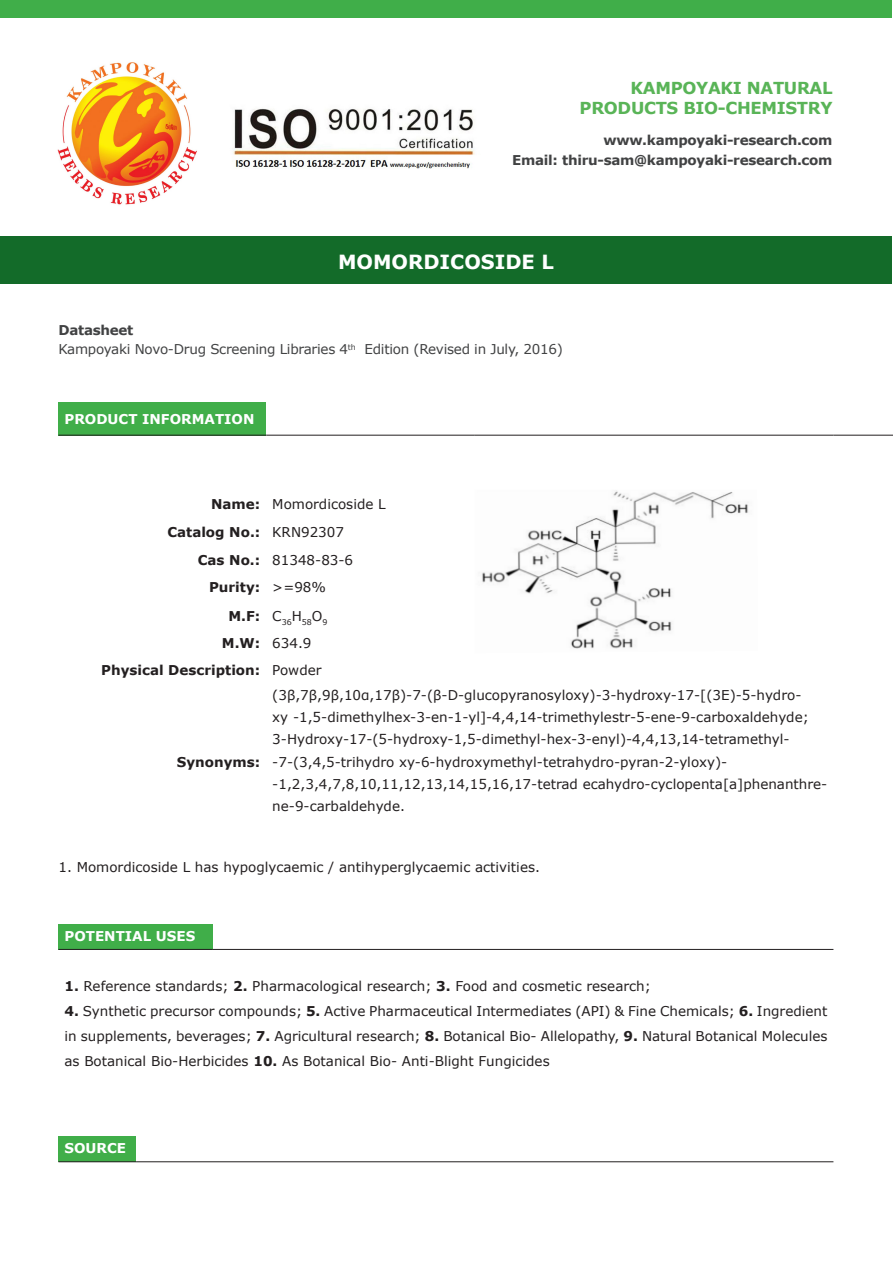
<style>
.page{position:relative;width:893px;height:1263px;background:#fff}
.page>*{position:absolute;margin:0;border:0;box-sizing:border-box;transform-origin:0 0}
.t1{font:700 19.5px "Verdana";color:#fff}
.t2{font:700 16.5px "Verdana";letter-spacing:-.02em;color:#59b457}
.t3{font:13.5px/22.2px "Verdana";color:#231f20}
.t4{font:700 13.5px "Verdana";letter-spacing:-.02em;color:#414243}
.t5{font:700 13.5px "Verdana";color:#231f20}
.t6{font:13.5px "Verdana";letter-spacing:-.02em;color:#414243}
.t7{font:700 13.5px "Verdana";color:#fff}
.t8{font:7.8px "Verdana";color:#231f20}
.s1{font-weight:700}
</style>
<div class="page">
<img style="left:232px;top:108px;width:243px;height:61px">
<img style="left:57px;top:62px;width:140px;height:143px">
<div style="left:0;top:0;width:892px;height:17px;background:#40ae49"></div>
<div style="left:0;top:236px;width:891px;height:47px;background:#136b29"></div>
<div style="left:58px;top:402px;width:208px;height:33px;background:#40ae49"></div>
<hr style="left:58px;top:435px;width:208px;height:1px;background:#231f20">
<hr style="left:266px;top:435px;width:209px;height:1px;background:#231f20">
<hr style="left:475px;top:435px;width:358px;height:1px;background:#231f20">
<hr style="left:833px;top:435px;width:60px;height:1px;background:#231f20">
<img style="left:481px;top:490px;width:268px;height:159px">
<div style="left:58px;top:924px;width:155px;height:25px;background:#40ae49"></div>
<hr style="left:58px;top:949px;width:155px;height:1px;background:#231f20">
<hr style="left:213px;top:949px;width:620px;height:1px;background:#231f20">
<div style="left:58px;top:1137px;width:78px;height:25px;background:#40ae49"></div>
<hr style="left:58px;top:1161px;width:78px;height:1px;background:#231f20">
<hr style="left:136px;top:1161px;width:697px;height:1px;background:#231f20">
<p class="t2" style="left:631px;top:78px;width:203px">KAMPOYAKI NATURAL</p>
<p class="t2" style="left:580px;top:97px;width:254px">PRODUCTS BIO-CHEMISTRY</p>
<p class="t4" style="left:603px;top:132px;width:231px">www.kampoyaki-research.com</p>
<p class="t4" style="left:512px;top:151px;width:322px">Email: thiru-sam@kampoyaki-research.com</p>
<p class="t1" style="left:338px;top:249px;width:217px">MOMORDICOSIDE L</p>
<p class="t4" style="left:58px;top:321px;width:76px">Datasheet</p>
<p class="t6" style="left:58px;top:341px;width:506px">Kampoyaki Novo-Drug Screening Libraries 4<sup>th</sup> Edition (Revised in July, 2016)</p>
<p class="t7" style="left:64px;top:410px;width:192px">PRODUCT INFORMATION</p>
<p class="t5" style="left:211px;top:495px;width:51px">Name:</p>
<p class="t3" style="left:272px;top:493px;width:115px">Momordicoside L</p>
<p class="t5" style="left:167px;top:523px;width:94px">Catalog No.:</p>
<p class="t3" style="left:272px;top:521px;width:73px">KRN92307</p>
<p class="t5" style="left:198px;top:551px;width:64px">Cas No.:</p>
<p class="t3" style="left:272px;top:549px;width:82px">81348-83-6</p>
<p class="t5" style="left:209px;top:578px;width:53px">Purity:</p>
<p class="t3" style="left:272px;top:576px;width:55px">&gt;=98%</p>
<p class="t5" style="left:228px;top:607px;width:33px">M.F:</p>
<p class="t8" style="left:272px;top:617px;width:57px"><sup>C</sup>36<sup>H</sup>58<sup>O</sup>9</p>
<p class="t5" style="left:222px;top:635px;width:40px">M.W:</p>
<p class="t3" style="left:272px;top:633px;width:41px">634.9</p>
<p class="t5" style="left:101px;top:661px;width:161px">Physical Description:</p>
<p class="t3" style="left:272px;top:659px;width:51px">Powder</p>
<p class="t5" style="left:177px;top:753px;width:85px">Synonyms:</p>
<p class="t3" style="left:272px;top:684px;width:557px">(3β,7β,9β,10α,17β)-7-(β-D-glucopyranosyloxy)-3-hydroxy-17-[(3E)-5-hydro-<br>xy -1,5-dimethylhex-3-en-1-yl]-4,4,14-trimethylestr-5-ene-9-carboxaldehyde; 3-Hydroxy-17-(5-hydroxy-1,5-dimethyl-hex-3-enyl)-4,4,13,14-tetramethyl--7-(3,4,5-trihydro xy-6-hydroxymethyl-tetrahydro-pyran-2-yloxy)- -1,2,3,4,7,8,10,11,12,13,14,15,16,17-tetrad ecahydro-cyclopenta[a]phenanthre&shy;ne-9-carbaldehyde.</p>
<p class="t3" style="left:58px;top:856px;width:483px">1. Momordicoside L has hypoglycaemic / antihyperglycaemic activities.</p>
<p class="t7" style="left:64px;top:927px;width:132px">POTENTIAL USES</p>
<p class="t3" style="left:64px;top:975px;width:588px"><span class="s1">1.</span> Reference standards; <span class="s1">2.</span> Pharmacological research; <span class="s1">3.</span> Food and cosmetic research;</p>
<p class="t3" style="left:64px;top:999px;width:764px;line-height:25.2px;text-align:justify"><span class="s1">4.</span> Synthetic precursor compounds; <span class="s1">5.</span> Active Pharmaceutical Intermediates (API) &amp; Fine Chemicals; <span class="s1">6.</span> Ingredient in supplements, beverages; <span class="s1">7.</span> Agricultural research; <span class="s1">8.</span> Botanical Bio- Allelopathy, <span class="s1">9.</span> Natural Botanical Molecules as Botanical Bio-Herbicides <span class="s1">10.</span> As Botanical Bio- Anti-Blight Fungicides</p>
<p class="t7" style="left:64px;top:1139px;width:63px">SOURCE</p>
</div>
